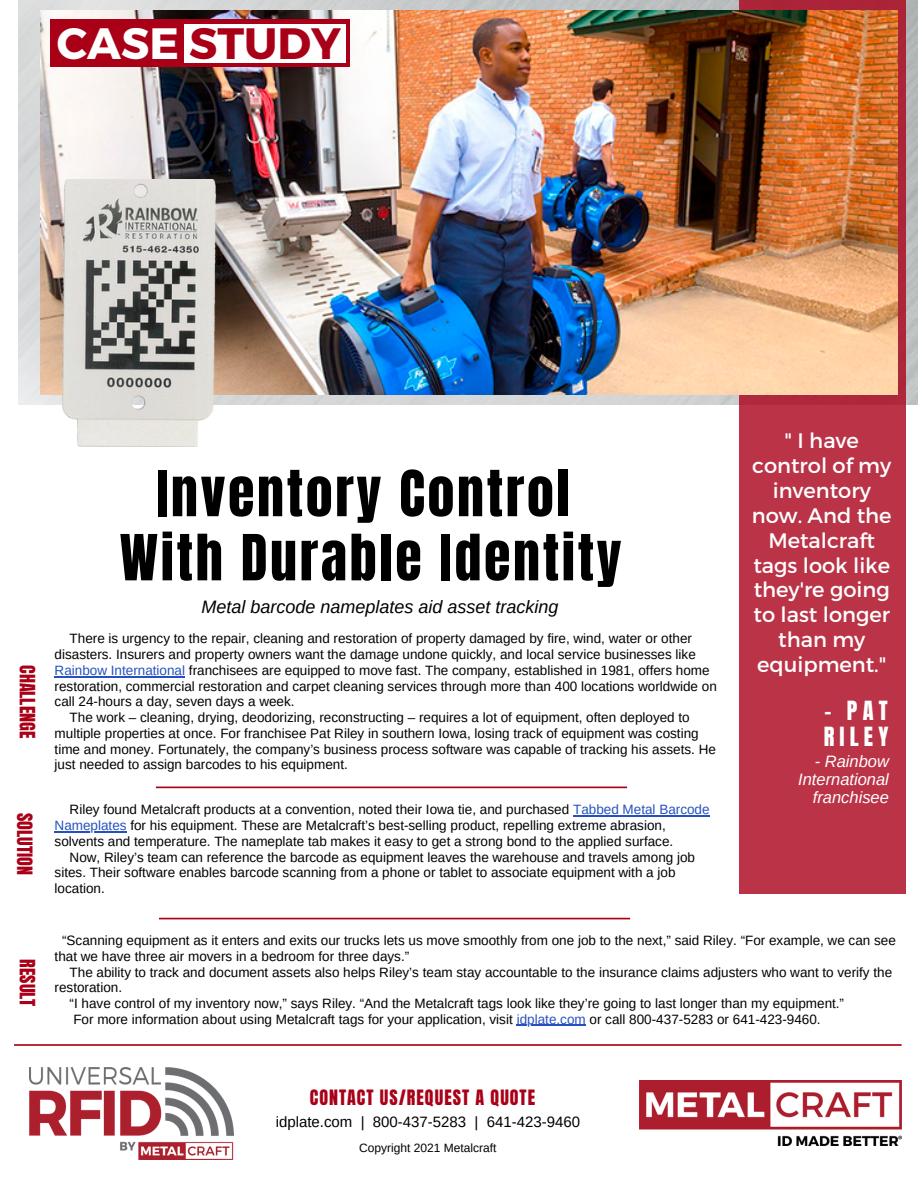
<style>
.page{position:relative;width:918px;height:1188px;background:#fff}
.page>*{position:absolute;margin:0;border:0;box-sizing:border-box;transform-origin:0 0}
.t1{font:54px "Anton";letter-spacing:.05em;color:#000}
.t2{font:700 43.95px "Montserrat";color:#a90018}
.t3{font:22.5px/25.5px "Anton";letter-spacing:.23em;color:#fff}
.t4{font:21px/24.9px "Montserrat";color:#fff;text-align:center}
.t5{font:italic 18px "Arimo";color:#000}
.t6{font:18px "Anton";color:#a90018}
.t7{font:18px "Anton";letter-spacing:.055em;color:#a90018}
.t8{font:italic 16.5px/18px "Arimo";color:#fff;text-align:right}
.t9{font:15px "Arimo";color:#000}
.t10{font:13.5px/15.8px "Arimo";color:#000}
.t11{font:12px "Arimo";color:#000}
.s1{color:#fff}
.s2{color:#2551c0}
</style>
<div class="page">
<img style="left:30px;top:1068px;width:203px;height:92px">
<svg style="left:156px;top:787px;width:471px;height:1px"></svg>
<hr style="left:14px;top:1044px;width:888px;height:2px;background:#b82e41">
<img style="left:18px;top:0;width:900px;height:405px">
<div style="left:739px;top:0;width:166px;height:893px;background:#ba3346"></div>
<svg style="left:159px;top:918px;width:471px;height:1px"></svg>
<img style="left:40px;top:11px;width:857px;height:383px">
<div style="left:50px;top:19px;width:299px;height:47px;background:#a90018"></div>
<div style="left:184px;top:24px;width:162px;height:39px;background:#fff"></div>
<img style="left:40px;top:180px;width:203px;height:267px">
<img style="left:640px;top:1081px;width:262px;height:65px">
<hr style="left:517px;top:1025px;width:69px;height:1px;background:#2551c0">
<hr style="left:55px;top:676px;width:130px;height:1px;background:#2551c0">
<hr style="left:573px;top:815px;width:137px;height:2px;background:#2551c0">
<hr style="left:55px;top:831px;width:72px;height:1px;background:#2551c0">
<p class="t2" style="left:57px;top:15px;width:285px"><span class="s1">CASE</span> STUDY</p>
<p class="t6" style="left:40px;top:665px;width:75px;rotate:90deg">CHALLENGE</p>
<p class="t6" style="left:38px;top:813px;width:63px;rotate:90deg">SOLUTION</p>
<p class="t6" style="left:40px;top:959px;width:49px;rotate:90deg">RESULT</p>
<p class="t1" style="left:156px;top:455px;width:415px">Inventory Control</p>
<p class="t1" style="left:120px;top:519px;width:503px">With Durable Identity</p>
<p class="t5" style="left:202px;top:597px;width:359px">Metal barcode nameplates aid asset tracking</p>
<p class="t10" style="left:55px;top:631px;width:664px;text-indent:15px">There is urgency to the repair, cleaning and restoration of property damaged by fire, wind, water or other disasters. Insurers and property owners want the damage undone quickly, and local service businesses like <span class="s2">Rainbow International</span> franchisees are equipped to move fast. The company, established in 1981, offers home restoration, commercial restoration and carpet cleaning services through more than 400 locations worldwide on call 24-hours a day, seven days a week.</p>
<p class="t10" style="left:55px;top:710px;width:663px;text-indent:15px">The work – cleaning, drying, deodorizing, reconstructing – requires a lot of equipment, often deployed to multiple properties at once. For franchisee Pat Riley in southern Iowa, losing track of equipment was costing time and money. Fortunately, the company’s business process software was capable of tracking his assets. He just needed to assign barcodes to his equipment.</p>
<p class="t10" style="left:55px;top:802px;width:657px;text-indent:15px">Riley found Metalcraft products at a convention, noted their Iowa tie, and purchased <span class="s2">Tabbed Metal Barcode<br>Nameplates</span> for his equipment. These are Metalcraft’s best-selling product, repelling extreme abrasion, solvents and temperature. The nameplate tab makes it easy to get a strong bond to the applied surface.</p>
<p class="t10" style="left:55px;top:849px;width:642px;text-indent:15px">Now, Riley’s team can reference the barcode as equipment leaves the warehouse and travels among job sites. Their software enables barcode scanning from a phone or tablet to associate equipment with a job location.</p>
<p class="t4" style="left:752px;top:427px;width:141px">" I have control of my inventory now. And the<br>Metalcraft tags look like they're going to last longer than my equipment."</p>
<p class="t3" style="left:824px;top:698px;width:66px">- PAT<br>RILEY</p>
<p class="t8" style="left:798px;top:752px;width:92px">- Rainbow<br>International franchisee</p>
<p class="t10" style="left:55px;top:932px;width:843px;text-indent:7px">“Scanning equipment as it enters and exits our trucks lets us move smoothly from one job to the next,” said Riley. “For example, we can see that we have three air movers in a bedroom for three days.”</p>
<p class="t10" style="left:55px;top:964px;width:839px;text-indent:15px">The ability to track and document assets also helps Riley’s team stay accountable to the insurance claims adjusters who want to verify the restoration.</p>
<p class="t10" style="left:70px;top:995px;width:776px">“I have control of my inventory now,” says Riley. “And the Metalcraft tags look like they’re going to last longer than my equipment.”</p>
<p class="t10" style="left:73px;top:1011px;width:749px">For more information about using Metalcraft tags for your application, visit <span class="s2">idplate.com</span> or call 800-437-5283 or 641-423-9460.</p>
<p class="t7" style="left:310px;top:1085px;width:227px">CONTACT US/REQUEST A QUOTE</p>
<p class="t9" style="left:276px;top:1114px;width:306px">idplate.com | 800-437-5283 | 641-423-9460</p>
<p class="t11" style="left:359px;top:1142px;width:139px">Copyright 2021 Metalcraft</p>
</div>
